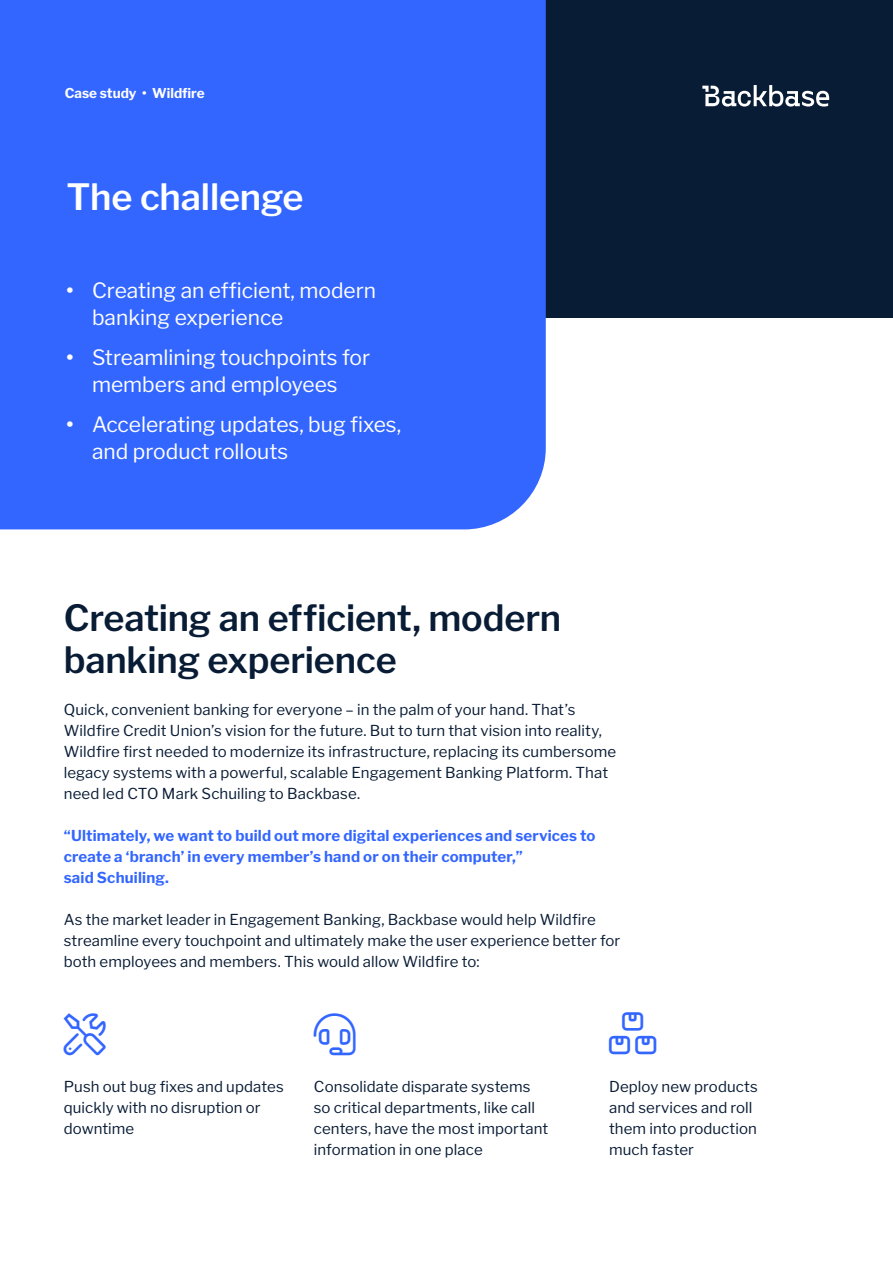
<style>
.page{position:relative;width:893px;height:1263px;background:#fff}
.page>*{position:absolute;margin:0;border:0;box-sizing:border-box;transform-origin:0 0}
.t1{font:600 36px/42px "Libre Franklin";letter-spacing:-.005em;color:#091c35}
.t2{font:600 36px "Libre Franklin";letter-spacing:-.005em;color:#fff}
.t3{font:21px/27px "Libre Franklin";color:#fff}
.t4{font:15px/21px "Libre Franklin";letter-spacing:.005em;color:#091c35}
.t5{font:700 15px/21px "Libre Franklin";letter-spacing:.01em;color:#36f}
.t6{font:700 13.5px "Libre Franklin";color:#fff}
.s1{font-weight:700}
</style>
<div class="page">
<div style="left:0;top:0;width:893px;height:318px;background:#091c35"></div>
<div style="left:0;top:0;width:546px;height:529px;background:#36f"></div>
<svg style="left:702px;top:85px;width:127px;height:22px"></svg>
<p class="t6" style="left:65px;top:83px;width:142px">Case study • Wildfire</p>
<h1 class="t2" style="left:67px;top:175px;width:239px">The challenge</h1>
<h2 class="t3" style="left:92px;top:275px;width:286px;text-indent:-26px"><span class="s1">•</span> Creating an efficient, modern banking experience</h2>
<h2 class="t3" style="left:67px;top:342px;width:305px;text-align:center"><span class="s1">•</span> Streamlining touchpoints for members and employees</h2>
<h2 class="t3" style="left:92px;top:409px;width:311px;text-indent:-26px"><span class="s1">•</span> Accelerating updates, bug fixes, and product rollouts</h2>
<h1 class="t1" style="left:64px;top:597px;width:499px">Creating an efficient, modern banking experience</h1>
<p class="t4" style="left:64px;top:698px;width:554px">Quick, convenient banking for everyone – in the palm of your hand. That’s Wildfire Credit Union’s vision for the future. But to turn that vision into reality, Wildfire first needed to modernize its infrastructure, replacing its cumbersome legacy systems with a powerful, scalable Engagement Banking Platform. That need led CTO Mark Schuiling to Backbase.</p>
<p class="t5" style="left:64px;top:824px;width:533px">“Ultimately, we want to build out more digital experiences and services to create a ‘branch’ in every member’s hand or on their computer,”<br>said Schuiling.</p>
<p class="t4" style="left:64px;top:908px;width:558px">As the market leader in Engagement Banking, Backbase would help Wildfire streamline every touchpoint and ultimately make the user experience better for both employees and members. This would allow Wildfire to:</p>
<p class="t4" style="left:64px;top:1075px;width:221px">Push out bug fixes and updates quickly with no disruption or downtime</p>
<p class="t4" style="left:314px;top:1075px;width:236px">Consolidate disparate systems so critical departments, like call centers, have the most important information in one place</p>
<p class="t4" style="left:609px;top:1075px;width:150px">Deploy new products and services and roll them into production much faster</p>
</div>
